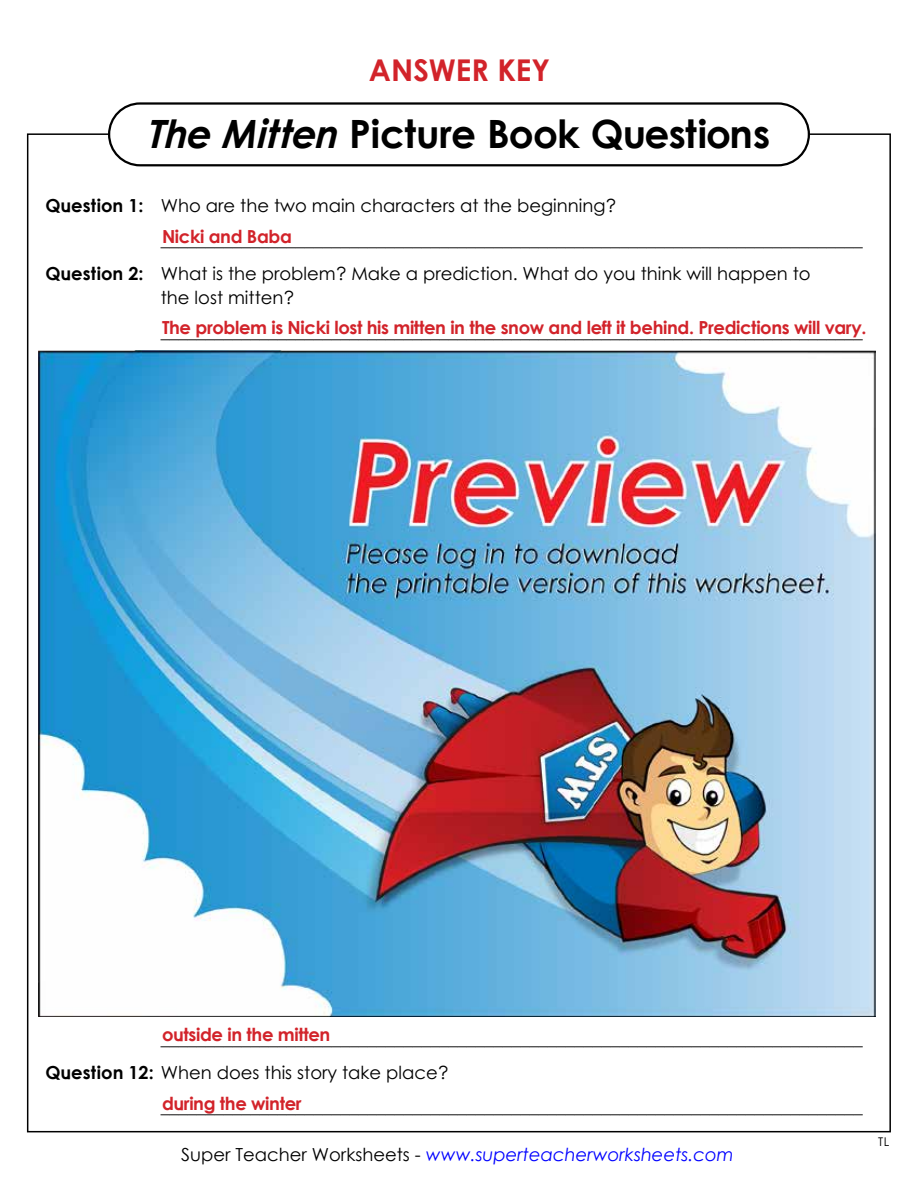
<style>
.page{position:relative;width:918px;height:1188px;background:#fff}
.page>*{position:absolute;margin:0;border:0;box-sizing:border-box;transform-origin:0 0}
.t1{font:700 39px "Century Gothic 2";letter-spacing:-.02em;color:#000}
.t2{font:700 30px "Century Gothic 2";color:#d2232a}
.t3{font:18px/33.9px "Century STW4";color:#000}
.t4{font:700 18px "Century STW4";letter-spacing:-.02em;color:#d2232a}
.t5{font:italic 18px "Century Gothic 2";color:#00f}
.t6{font:12px "Century STW4";color:#000}
.s1{font-style:italic}
.s2{font-weight:700}
.s3{font-style:normal;color:#000}
</style>
<div class="page">
<div style="left:108px;top:102px;width:702px;height:64px;border:2px solid #000;border-radius:31px"></div>
<img style="left:39px;top:351px;width:837px;height:666px">
<h2 class="t2" style="left:369px;top:47px;width:183px">ANSWER KEY</h2>
<h1 class="t1" style="left:148px;top:104px;width:624px"><span class="s1">The Mitten</span> Picture Book Questions</h1>
<p class="t3" style="left:45px;top:188px;width:572px"><span class="s2">Question 1:</span> Who are the two main characters at the beginning?</p>
<p class="t3" style="left:161px;top:222px;width:704px">______________________________________________________________________________</p>
<p class="t3" style="left:45px;top:256px;width:767px"><span class="s2">Question 2:</span> What is the problem? Make a prediction. What do you think will happen to</p>
<p class="t3" style="left:161px;top:280px;width:703px">the lost mitten? ______________________________________________________________________________</p>
<p class="t4" style="left:162px;top:223px;width:131px">Nicki and Baba</p>
<p class="t4" style="left:162px;top:314px;width:706px">The problem is Nicki lost his mitten in the snow and left it behind. Predictions will vary.</p>
<p class="t4" style="left:162px;top:1021px;width:170px">outside in the mitten</p>
<p class="t3" style="left:161px;top:1021px;width:703px">______________________________________________________________________________</p>
<p class="t3" style="left:45px;top:1055px;width:405px"><span class="s2">Question 12:</span> When does this story take place?</p>
<p class="t3" style="left:161px;top:1089px;width:703px">______________________________________________________________________________</p>
<p class="t4" style="left:162px;top:1090px;width:141px">during the winter</p>
<p class="t5" style="left:181px;top:1142px;width:554px"><span class="s3">Super Teacher Worksheets -</span> www.superteacherworksheets.com</p>
<p class="t6" style="left:878px;top:1133px;width:13px">TL</p>
</div>
